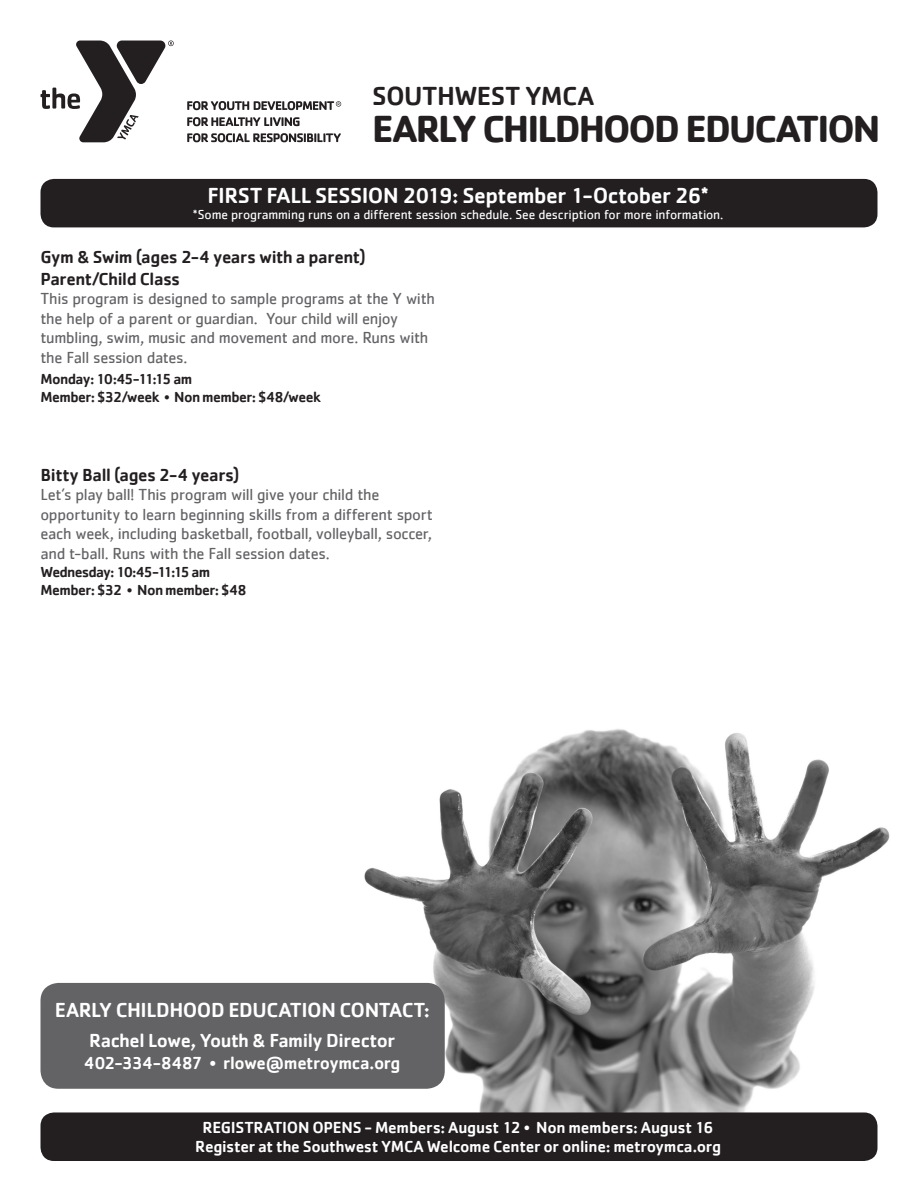
<style>
.page{position:relative;width:918px;height:1188px;background:#fff}
.page>*{position:absolute;margin:0;border:0;box-sizing:border-box;transform-origin:0 0}
.t1{font:700 39px "Cachet";letter-spacing:-.05em;color:#231f20}
.t2{font:500 27px "Cachet";letter-spacing:-.025em;color:#231f20}
.t3{font:500 22.5px "Cachet";letter-spacing:-.02em;color:#fff}
.t4{font:500 21px "Cachet";letter-spacing:-.02em;color:#fff}
.t5{font:500 19.5px "Cachet";letter-spacing:-.02em;color:#fff}
.t6{font:500 18px/21.6px "Cachet";letter-spacing:-.02em;color:#231f20}
.t7{font:500 18px "Cachet";letter-spacing:-.025em;color:#fff}
.t8{font:16.5px/19.5px "Cachet";letter-spacing:-.02em;color:#636366}
.t9{font:500 16.5px/19.8px "Cachet";letter-spacing:-.015em;color:#fff;text-align:center}
.t10{font:500 15px/18px "Cachet";letter-spacing:-.035em;color:#231f20}
.t11{font:13.5px "Cachet";letter-spacing:-.01em;color:#fff}
.s1{font-weight:400}
</style>
<div class="page">
<img style="left:293px;top:729px;width:597px;height:383px">
<svg style="left:41px;top:40px;width:133px;height:102px"></svg>
<svg style="left:187px;top:117px;width:113px;height:9px"></svg>
<svg style="left:187px;top:133px;width:154px;height:9px"></svg>
<svg style="left:187px;top:101px;width:154px;height:9px"></svg>
<div style="left:40px;top:1112px;width:838px;height:49px;background:#231f20;border-radius:14px"></div>
<div style="left:40px;top:179px;width:838px;height:48px;background:#231f20;border-radius:14px"></div>
<div style="left:40px;top:983px;width:405px;height:106px;background:#636366;border-radius:18px"></div>
<h2 class="t2" style="left:372px;top:79px;width:224px">SOUTHWEST YMCA</h2>
<h1 class="t1" style="left:372px;top:104px;width:510px">EARLY CHILDHOOD EDUCATION</h1>
<h3 class="t3" style="left:207px;top:182px;width:503px">FIRST FALL SESSION 2019: September 1-October 26*</h3>
<p class="t11" style="left:193px;top:207px;width:532px">*Some programming runs on a different session schedule. See description for more information.</p>
<p class="t6" style="left:40px;top:246px;width:327px">Gym &amp; Swim (ages 2-4 years with a parent)<br>Parent/Child Class</p>
<p class="t8" style="left:40px;top:289px;width:396px">This program is designed to sample programs at the Y with the help of a parent or guardian. Your child will enjoy tumbling, swim, music and movement and more. Runs with the Fall session dates.</p>
<p class="t10" style="left:40px;top:369px;width:282px">Monday: 10:45-11:15 am<br>Member: $32/week <span class="s1">•</span> Non member: $48/week</p>
<p class="t6" style="left:40px;top:464px;width:201px">Bitty Ball (ages 2-4 years)</p>
<p class="t8" style="left:40px;top:485px;width:394px">Let’s play ball! This program will give your child the opportunity to learn beginning skills from a different sport each week, including basketball, football, volleyball, soccer, and t-ball. Runs with the Fall session dates.</p>
<p class="t10" style="left:40px;top:562px;width:208px">Wednesday: 10:45-11:15 am<br>Member: $32 <span class="s1">•</span> Non member: $48</p>
<p class="t4" style="left:55px;top:997px;width:377px">EARLY CHILDHOOD EDUCATION CONTACT:</p>
<p class="t5" style="left:89px;top:1029px;width:308px">Rachel Lowe, Youth &amp; Family Director</p>
<p class="t7" style="left:84px;top:1052px;width:318px">402-334-8487 <span class="s1">•</span> rlowe@metroymca.org</p>
<p class="t9" style="left:195px;top:1117px;width:527px">REGISTRATION OPENS - Members: August 12 <span class="s1">•</span> Non members: August 16<br>Register at the Southwest YMCA Welcome Center or online: metroymca.org</p>
</div>
